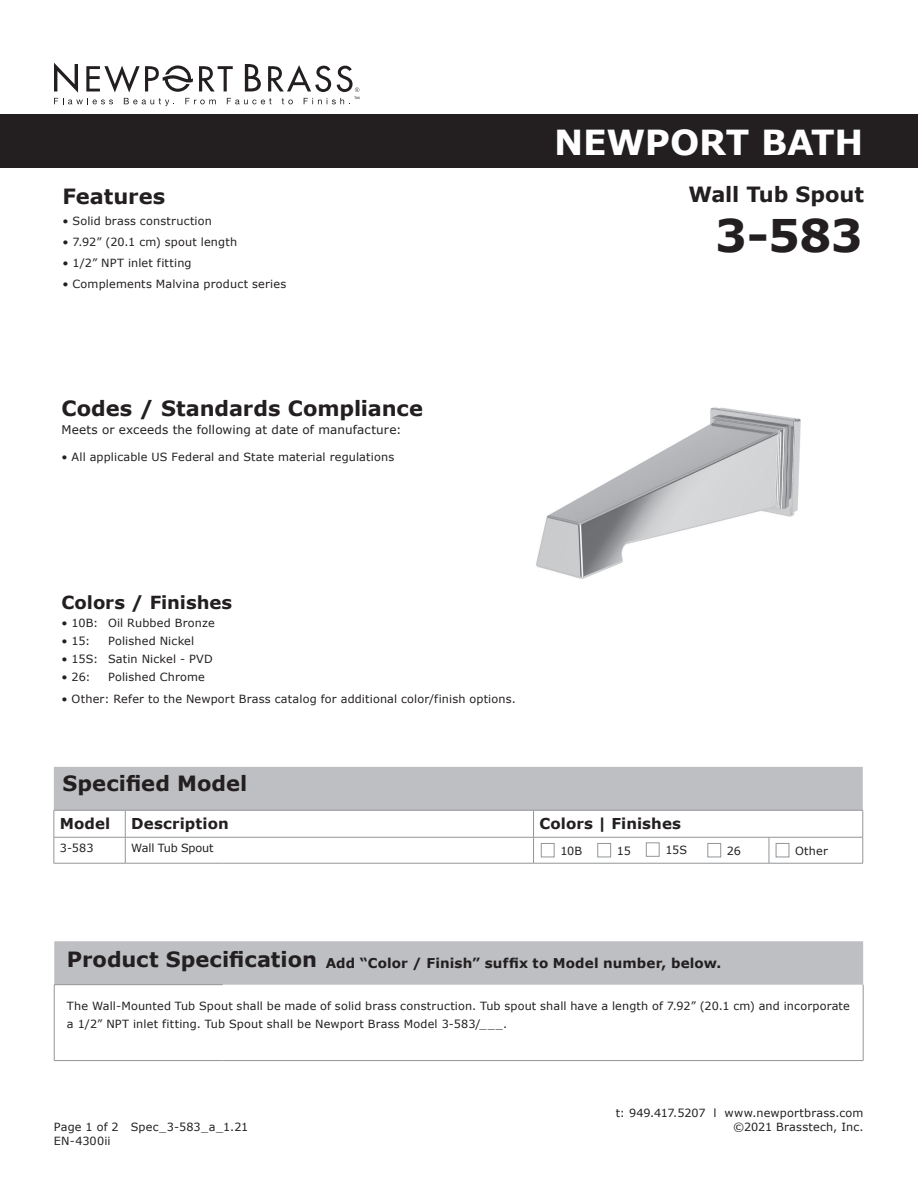
<style>
.page{position:relative;width:918px;height:1188px;background:#fff}
.page>*{position:absolute;margin:0;border:0;box-sizing:border-box;transform-origin:0 0}
.t1{font:700 45px "Verdana";color:#231f20}
.t2{font:700 34.5px "Verdana";letter-spacing:-.01em;color:#fff}
.t3{font:700 21px "Verdana";color:#231f20}
.t4{font:700 18px "Verdana";letter-spacing:-.005em;color:#231f20}
.t5{font:700 15px "Verdana";letter-spacing:.005em;color:#231f20}
.t6{font:700 13.5px "Verdana";letter-spacing:.01em;color:#231f20}
.t7{font:12px "Verdana";letter-spacing:.01em;color:#231f20}
.t8{font:11.25px/13.5px "Verdana";letter-spacing:.015em;color:#231f20}
.t9{font:11.25px "Verdana";letter-spacing:-.015em;color:#231f20}
.s1{font-size:21px}
</style>
<div class="page">
<div style="left:0;top:114px;width:918px;height:54px;background:#231f20"></div>
<svg style="left:54px;top:63px;width:305px;height:43px"></svg>
<img style="left:536px;top:407px;width:265px;height:172px">
<svg style="left:54px;top:767px;width:810px;height:96px"></svg>
<hr style="left:54px;top:863px;width:71px;height:1px;background:#939598">
<hr style="left:125px;top:863px;width:97px;height:1px;background:#939598">
<hr style="left:222px;top:863px;width:312px;height:1px;background:#939598">
<hr style="left:534px;top:863px;width:235px;height:1px;background:#939598">
<hr style="left:769px;top:863px;width:94px;height:1px;background:#939598">
<div style="left:54px;top:941px;width:809px;height:44px;background:#bebfc2"></div>
<hr style="left:863px;top:985px;width:1px;height:75px;background:#939598">
<hr style="left:54px;top:984px;width:169px;height:1px;background:#939598">
<hr style="left:54px;top:985px;width:1px;height:75px;background:#939598">
<hr style="left:54px;top:1060px;width:169px;height:1px;background:#939598">
<hr style="left:223px;top:1060px;width:640px;height:1px;background:#939598">
<h3 class="t3" style="left:62px;top:183px;width:105px">Features</h3>
<p class="t8" style="left:62px;top:214px;width:151px">• Solid brass construction</p>
<p class="t8" style="left:62px;top:235px;width:176px">• 7.92” (20.1 cm) spout length</p>
<p class="t8" style="left:62px;top:256px;width:131px">• 1/2” NPT inlet fitting</p>
<p class="t8" style="left:62px;top:277px;width:225px">• Complements Malvina product series</p>
<h3 class="t3" style="left:62px;top:394px;width:363px">Codes / Standards Compliance</h3>
<p class="t7" style="left:62px;top:422px;width:342px">Meets or exceeds the following at date of manufacture:</p>
<p class="t8" style="left:62px;top:450px;width:334px">• All applicable US Federal and State material regulations</p>
<h2 class="t2" style="left:554px;top:120px;width:310px">NEWPORT BATH</h2>
<h3 class="t3" style="left:688px;top:181px;width:177px">Wall Tub Spout</h3>
<h1 class="t1" style="left:715px;top:207px;width:149px">3-583</h1>
<h3 class="t4" style="left:62px;top:591px;width:172px">Colors / Finishes</h3>
<p class="t8" style="left:62px;top:616px;width:155px">• 10B: Oil Rubbed Bronze</p>
<p class="t8" style="left:62px;top:634px;width:30px">• 15:</p>
<p class="t8" style="left:108px;top:634px;width:88px">Polished Nickel</p>
<p class="t8" style="left:62px;top:652px;width:153px">• 15S: Satin Nickel - PVD</p>
<p class="t8" style="left:62px;top:670px;width:31px">• 26:</p>
<p class="t8" style="left:108px;top:670px;width:98px">Polished Chrome</p>
<p class="t8" style="left:62px;top:693px;width:456px">• Other: Refer to the Newport Brass catalog for additional color/finish options.</p>
<h3 class="t3" style="left:63px;top:769px;width:186px">Specified Model</h3>
<h3 class="t5" style="left:60px;top:814px;width:52px">Model</h3>
<h3 class="t5" style="left:131px;top:814px;width:99px">Description</h3>
<h3 class="t5" style="left:540px;top:814px;width:143px">Colors | Finishes</h3>
<p class="t8" style="left:60px;top:841px;width:35px">3-583</p>
<p class="t9" style="left:131px;top:841px;width:84px">Wall Tub Spout</p>
<p class="t8" style="left:560px;top:844px;width:23px">10B</p>
<p class="t8" style="left:617px;top:844px;width:16px">15</p>
<p class="t8" style="left:665px;top:843px;width:23px">15S</p>
<p class="t8" style="left:727px;top:844px;width:16px">26</p>
<p class="t8" style="left:795px;top:844px;width:34px">Other</p>
<p class="t6" style="left:67px;top:954px;width:656px"><span class="s1">Product Specification</span> Add “Color / Finish” suffix to Model number, below.</p>
<p class="t8" style="left:67px;top:997px;width:785px;line-height:18px">The Wall-Mounted Tub Spout shall be made of solid brass construction. Tub spout shall have a length of 7.92” (20.1 cm) and incorporate a 1/2” NPT inlet fitting. Tub Spout shall be Newport Brass Model 3-583/___.</p>
<p class="t8" style="left:54px;top:1121px;width:196px">Page 1 of 2 Spec_3-583_a_1.21<br>EN-4300ii</p>
<p class="t8" style="left:616px;top:1107px;width:249px;text-align:right">t: 949.417.5207 l www.newportbrass.com ©2021 Brasstech, Inc.</p>
</div>
